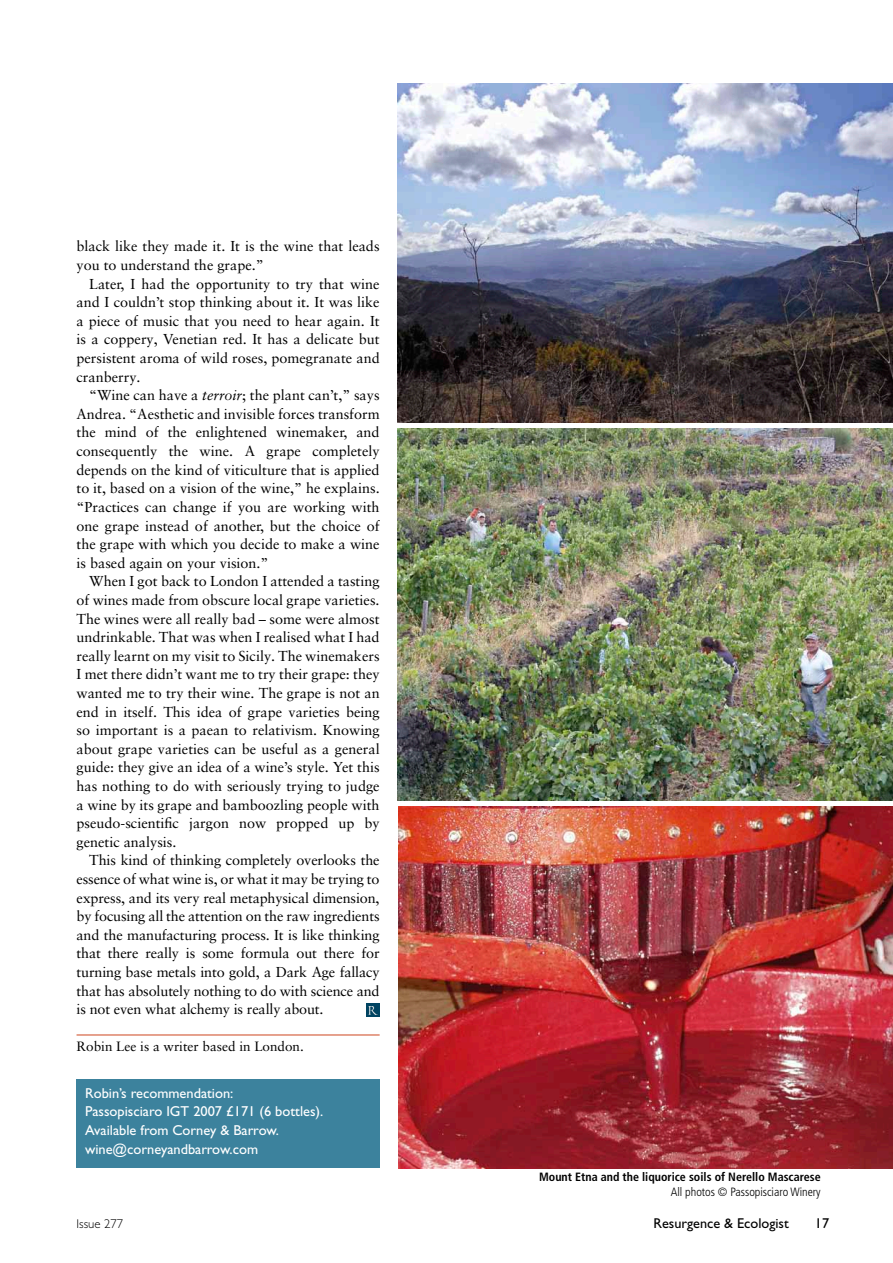
<style>
.page{position:relative;width:893px;height:1263px;background:#fff}
.page>*{position:absolute;margin:0;border:0;box-sizing:border-box;transform-origin:0 0}
.t1{font:14.4px/18.6px "Sabon LT Pro";color:#000;text-align:justify}
.t2{font:14.4px/18.6px "Gill Sans";color:#fff}
.t3{font:14.25px "Gill Sans";color:#000}
.t4{font:13.5px "Sabon LT Pro";color:#000}
.t5{font:300 12.75px "Gill Sans";color:#000}
.t6{font:700 condensed 12px "Frutiger";color:#000}
.t7{font:300 condensed 12px "Frutiger";color:#000}
.s1{font-style:italic}
</style>
<div class="page">
<hr style="left:77px;top:1034px;width:303px;height:1px;background:#ce461e">
<img style="left:398px;top:806px;width:495px;height:362px">
<div style="left:77px;top:1079px;width:303px;height:88px;background:#3c829d"></div>
<img style="left:398px;top:84px;width:495px;height:339px">
<img style="left:398px;top:428px;width:495px;height:372px">
<div style="left:366px;top:1004px;width:14px;height:13px;background:#004462"></div>
<svg style="left:368px;top:1006px;width:10px;height:9px"></svg>
<p class="t1" style="left:77px;top:237px;width:305px">black like they made it. It is the wine that leads you to understand the grape.”</p>
<p class="t1" style="left:77px;top:274px;width:305px;text-indent:13px">Later, I had the opportunity to try that wine and I couldn’t stop thinking about it. It was like a piece of music that you need to hear again. It is a coppery, Venetian red. It has a delicate but persistent aroma of wild roses, pomegranate and cranberry.</p>
<p class="t1" style="left:77px;top:386px;width:305px;text-indent:13px">“Wine can have a <span class="s1">terroir</span>; the plant can’t,” says Andrea. “Aesthetic and invisible forces transform the mind of the enlightened winemaker, and consequently the wine. A grape completely depends on the kind of viticulture that is applied to it, based on a vision of the wine,” he explains. “Practices can change if you are working with one grape instead of another, but the choice of the grape with which you decide to make a wine is based again on your vision.”</p>
<p class="t1" style="left:77px;top:572px;width:305px;text-indent:13px">When I got back to London I attended a tasting of wines made from obscure local grape varieties.<br>The wines were all really bad – some were almost undrinkable. That was when I realised what I had really learnt on my visit to Sicily. The winemakers I met there didn’t want me to try their grape: they wanted me to try their wine. The grape is not an end in itself. This idea of grape varieties being so important is a paean to relativism. Knowing about grape varieties can be useful as a general guide: they give an idea of a wine’s style. Yet this has nothing to do with seriously trying to judge a wine by its grape and bamboozling people with pseudo-scientific jargon now propped up by genetic analysis.</p>
<p class="t1" style="left:77px;top:851px;width:305px;text-indent:13px">This kind of thinking completely overlooks the essence of what wine is, or what it may be trying to express, and its very real metaphysical dimension, by focusing all the attention on the raw ingredients and the manufacturing process. It is like thinking that there really is some formula out there for turning base metals into gold, a Dark Age fallacy that has absolutely nothing to do with science and is not even what alchemy is really about.</p>
<p class="t4" style="left:77px;top:1038px;width:229px">Robin Lee is a writer based in London.</p>
<p class="t2" style="left:85px;top:1084px;width:240px">Robin’s recommendation:<br>Passopisciaro IGT 2007 £171 (6 bottles).<br>Available from Corney &amp; Barrow. wine@corneyandbarrow.com</p>
<p class="t6" style="left:539px;top:1170px;width:283px">Mount Etna and the liquorice soils of Nerello Mascarese</p>
<p class="t7" style="left:671px;top:1185px;width:151px">All photos © Passopisciaro Winery</p>
<p class="t5" style="left:77px;top:1216px;width:48px">Issue 277</p>
<p class="t3" style="left:653px;top:1215px;width:137px">Resurgence &amp; Ecologist</p>
<p class="t3" style="left:815px;top:1215px;width:16px">17</p>
</div>
